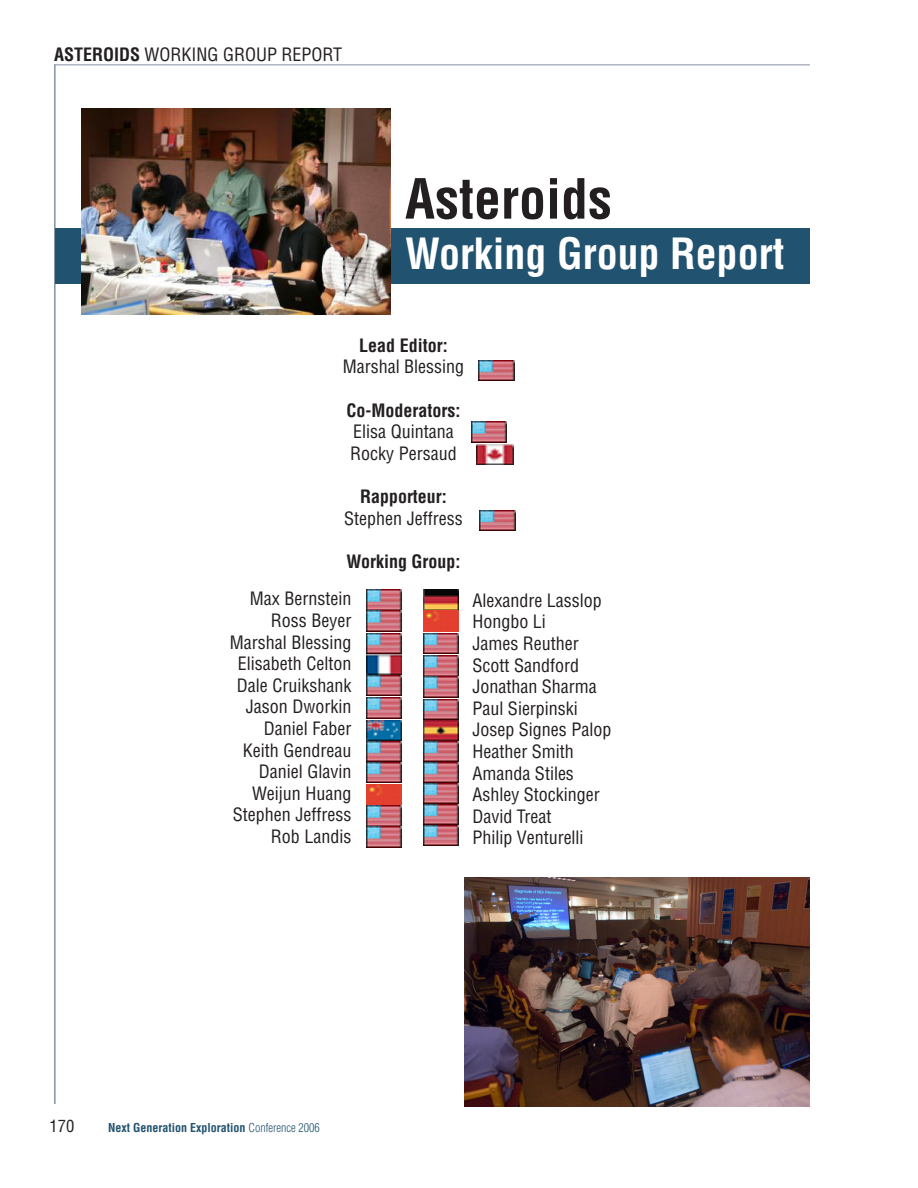
<style>
.page{position:relative;width:918px;height:1188px;background:#fff}
.page>*{position:absolute;margin:0;border:0;box-sizing:border-box;transform-origin:0 0}
.t1{font:700 condensed 54px "Helvetica";color:#231f20}
.t2{font:700 condensed 42px "Helvetica";color:#fff}
.t3{font:condensed 18px "Helvetica";color:#231f20}
.t4{font:700 condensed 18px "Helvetica";color:#231f20}
.t5{font:condensed 16.5px "Helvetica";color:#231f20}
.t6{font:700 condensed 12px "Helvetica";color:#21526f}
.s1{font-weight:700}
.s2{font-weight:300}
</style>
<div class="page">
<hr style="left:54px;top:64px;width:756px;height:1px;background:#8391a6">
<hr style="left:54px;top:64px;width:2px;height:1040px;background:#8391a6">
<div style="left:56px;top:228px;width:754px;height:55px;background:#21526f"></div>
<img style="left:81px;top:108px;width:310px;height:206px">
<img style="left:471px;top:422px;width:36px;height:20px">
<img style="left:479px;top:510px;width:36px;height:21px">
<img style="left:477px;top:444px;width:36px;height:21px">
<img style="left:366px;top:590px;width:36px;height:106px">
<img style="left:366px;top:698px;width:36px;height:20px">
<img style="left:366px;top:720px;width:36px;height:128px">
<img style="left:423px;top:590px;width:36px;height:64px">
<img style="left:423px;top:656px;width:36px;height:190px">
<img style="left:464px;top:877px;width:346px;height:230px">
<img style="left:478px;top:360px;width:36px;height:21px">
<p class="t3" style="left:54px;top:43px;width:290px"><span class="s1">ASTEROIDS</span> WORKING GROUP REPORT</p>
<p class="t1" style="left:405px;top:165px;width:208px">Asteroids</p>
<p class="t2" style="left:405px;top:227px;width:381px">Working Group Report</p>
<p class="t4" style="left:359px;top:334px;width:90px">Lead Editor:</p>
<p class="t3" style="left:343px;top:356px;width:123px">Marshal Blessing</p>
<p class="t4" style="left:347px;top:399px;width:115px">Co-Moderators:</p>
<p class="t3" style="left:353px;top:420px;width:102px">Elisa Quintana</p>
<p class="t3" style="left:350px;top:442px;width:108px">Rocky Persaud</p>
<p class="t4" style="left:360px;top:485px;width:88px">Rapporteur:</p>
<p class="t3" style="left:344px;top:507px;width:120px">Stephen Jeffress</p>
<p class="t4" style="left:346px;top:550px;width:116px">Working Group:</p>
<p class="t3" style="left:250px;top:588px;width:103px">Max Bernstein</p>
<p class="t3" style="left:271px;top:609px;width:82px">Ross Beyer</p>
<p class="t3" style="left:230px;top:631px;width:123px">Marshal Blessing</p>
<p class="t3" style="left:238px;top:652px;width:115px">Elisabeth Celton</p>
<p class="t3" style="left:237px;top:674px;width:116px">Dale Cruikshank</p>
<p class="t3" style="left:246px;top:696px;width:107px">Jason Dworkin</p>
<p class="t3" style="left:264px;top:717px;width:89px">Daniel Faber</p>
<p class="t3" style="left:243px;top:739px;width:110px">Keith Gendreau</p>
<p class="t3" style="left:259px;top:760px;width:94px">Daniel Glavin</p>
<p class="t3" style="left:252px;top:782px;width:101px">Weijun Huang</p>
<p class="t3" style="left:233px;top:804px;width:120px">Stephen Jeffress</p>
<p class="t3" style="left:271px;top:825px;width:82px">Rob Landis</p>
<p class="t3" style="left:472px;top:589px;width:131px">Alexandre Lasslop</p>
<p class="t3" style="left:472px;top:611px;width:75px">Hongbo Li</p>
<p class="t3" style="left:472px;top:632px;width:108px">James Reuther</p>
<p class="t3" style="left:472px;top:654px;width:108px">Scott Sandford</p>
<p class="t3" style="left:472px;top:675px;width:126px">Jonathan Sharma</p>
<p class="t3" style="left:472px;top:697px;width:107px">Paul Sierpinski</p>
<p class="t3" style="left:472px;top:719px;width:140px">Josep Signes Palop</p>
<p class="t3" style="left:472px;top:740px;width:103px">Heather Smith</p>
<p class="t3" style="left:472px;top:762px;width:103px">Amanda Stiles</p>
<p class="t3" style="left:472px;top:783px;width:129px">Ashley Stockinger</p>
<p class="t3" style="left:472px;top:805px;width:81px">David Treat</p>
<p class="t3" style="left:472px;top:827px;width:113px">Philip Venturelli</p>
<p class="t5" style="left:50px;top:1116px;width:26px">17 0</p>
<p class="t6" style="left:108px;top:1120px;width:213px">Next Generation Exploration <span class="s2">Conference 2006</span></p>
</div>
